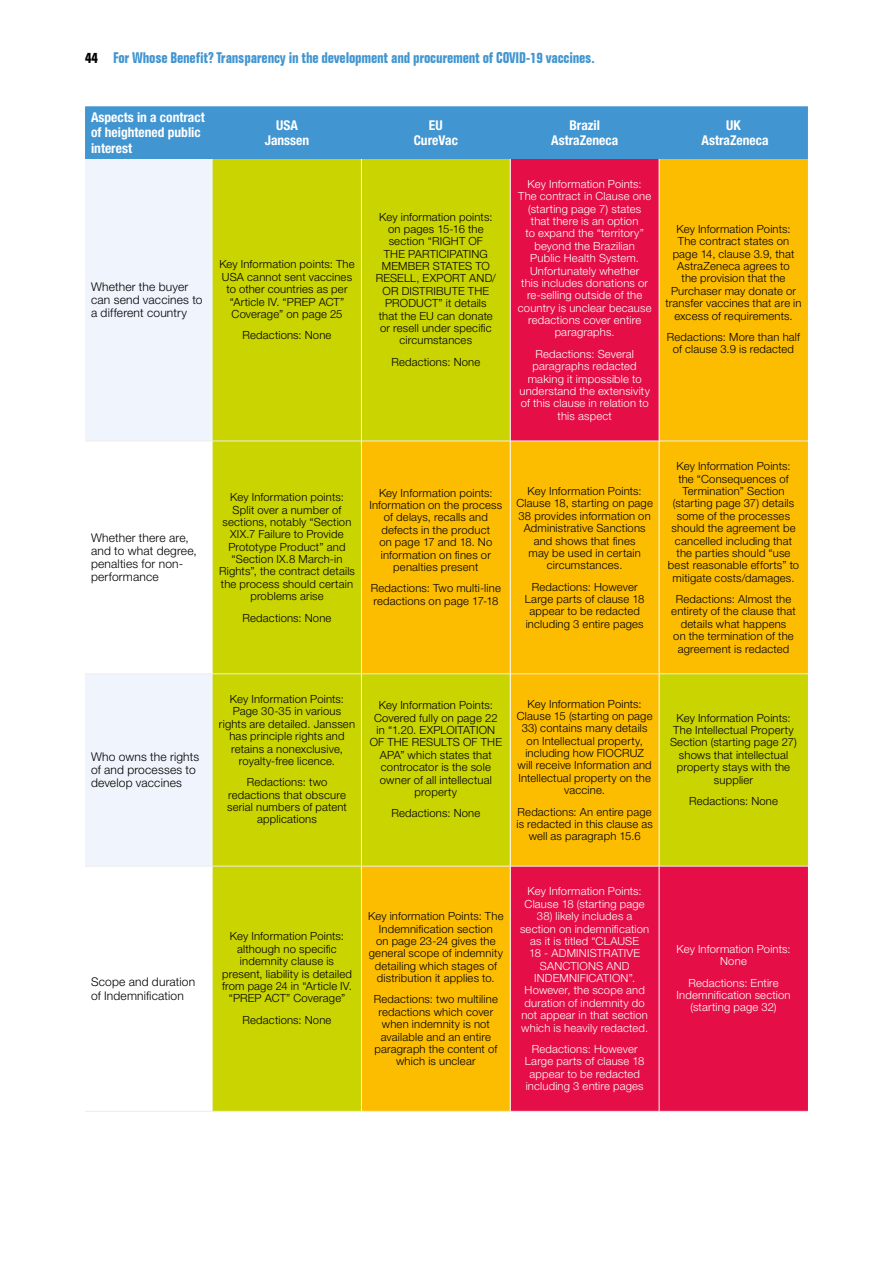
<style>
.page{position:relative;width:893px;height:1263px;background:#fff}
.page>*{position:absolute;margin:0;border:0;box-sizing:border-box;transform-origin:0 0}
.t1{font:700 condensed 15px "Folio BT";letter-spacing:-.015em;color:#4195d1}
.Table_Title{font:700 condensed 13.5px/15.6px "Helvetica Neue LT Pro";color:#fff;text-align:center}
.Body_Copy{font:300 12px/13.2px "Helvetica Neue LT Pro";letter-spacing:.015em;color:#000}
.Body_Copy-2{font:300 11.25px/12.3px "Helvetica Neue LT Pro";letter-spacing:.015em;color:#000;text-align:center}
.Body_Copy-3{font:300 11.25px/12.3px "Helvetica Neue LT Pro";letter-spacing:.015em;color:#fff;text-align:center}
.s1{color:#000}
</style>
<div class="page">
<div style="left:85px;top:106px;width:723px;height:53px;background:#4195d1"></div>
<svg style="left:85px;top:159px;width:128px;height:707px;fill:#f0f4fc"></svg>
<div style="left:213px;top:159px;width:148px;height:952px;background:#c9d400"></div>
<svg style="left:362px;top:159px;width:446px;height:952px;background:#e99313"></svg>
<hr style="left:85px;top:441px;width:128px;height:1px;background:#ededed">
<hr style="left:213px;top:441px;width:148px;height:1px;background:#ededed">
<hr style="left:362px;top:441px;width:148px;height:1px;background:#ededed">
<hr style="left:511px;top:441px;width:148px;height:1px;background:#ededed">
<hr style="left:659px;top:441px;width:149px;height:1px;background:#ededed">
<hr style="left:85px;top:673px;width:128px;height:1px;background:#ededed">
<hr style="left:213px;top:673px;width:148px;height:1px;background:#ededed">
<hr style="left:362px;top:673px;width:148px;height:1px;background:#ededed">
<hr style="left:511px;top:673px;width:148px;height:1px;background:#ededed">
<hr style="left:659px;top:673px;width:149px;height:1px;background:#ededed">
<hr style="left:85px;top:866px;width:128px;height:1px;background:#ededed">
<hr style="left:213px;top:866px;width:148px;height:1px;background:#ededed">
<hr style="left:362px;top:866px;width:148px;height:1px;background:#ededed">
<hr style="left:511px;top:866px;width:148px;height:1px;background:#ededed">
<hr style="left:659px;top:866px;width:149px;height:1px;background:#ededed">
<hr style="left:85px;top:1111px;width:128px;height:1px;background:#ededed">
<hr style="left:213px;top:1111px;width:148px;height:1px;background:#ededed">
<hr style="left:361px;top:1111px;width:149px;height:1px;background:#ededed">
<hr style="left:510px;top:1111px;width:149px;height:1px;background:#ededed">
<hr style="left:659px;top:1111px;width:149px;height:1px;background:#ededed">
<hr style="left:510px;top:159px;width:1px;height:282px;background:#fff">
<hr style="left:659px;top:159px;width:1px;height:282px;background:#fff">
<hr style="left:510px;top:441px;width:1px;height:233px;background:#fff">
<hr style="left:659px;top:441px;width:1px;height:233px;background:#fff">
<hr style="left:510px;top:674px;width:1px;height:192px;background:#fff">
<hr style="left:659px;top:674px;width:1px;height:192px;background:#fff">
<hr style="left:510px;top:866px;width:1px;height:245px;background:#fff">
<hr style="left:659px;top:866px;width:1px;height:245px;background:#fff">
<h1 class="t1" style="left:85px;top:49px;width:511px"><span class="s1">44</span> For Whose Benefit? Transparency in the development and procurement of COVID-19 vaccines.</h1>
<p class="Table_Title" style="left:91px;top:109px;width:115px;text-align:left">Aspects in a contract of heightened public interest</p>
<p class="Table_Title" style="left:265px;top:117px;width:46px">USA<br>Janssen</p>
<p class="Table_Title" style="left:414px;top:117px;width:46px">EU<br>CureVac</p>
<p class="Table_Title" style="left:551px;top:117px;width:68px">Brazil<br>AstraZeneca</p>
<p class="Table_Title" style="left:702px;top:117px;width:68px">UK<br>AstraZeneca</p>
<p class="Body_Copy" style="left:91px;top:280px;width:113px">Whether the buyer can send vaccines to a different country</p>
<p class="Body_Copy" style="left:91px;top:531px;width:107px">Whether there are, and to what degree, penalties for non&shy;performance</p>
<p class="Body_Copy" style="left:91px;top:750px;width:110px">Who owns the rights of and processes to develop vaccines</p>
<p class="Body_Copy-2" style="left:219px;top:258px;width:137px">Key Information points: The<br>USA cannot sent vaccines to other countries as per “Article IV. “PREP ACT”<br>Coverage” on page 25</p>
<p class="Body_Copy-2" style="left:243px;top:329px;width:90px">Redactions: None</p>
<p class="Body_Copy-2" style="left:376px;top:210px;width:122px">Key information points: on pages 15-16 the section “RIGHT OF<br>THE PARTICIPATING<br>MEMBER STATES TO<br>RESELL, EXPORT AND/<br>OR DISTRIBUTE THE<br>PRODUCT” it details that the EU can donate or resell under specific circumstances</p>
<p class="Body_Copy-2" style="left:391px;top:355px;width:90px">Redactions: None</p>
<p class="Body_Copy-3" style="left:518px;top:178px;width:135px">Key Information Points:<br>The contract in Clause one (starting page 7) states that there is an option<br>to expand the “territory” beyond the Brazilian<br>Public Health System.<br>Unfortunately whether<br>this includes donations or re-selling outside of the country is unclear because redactions cover entire paragraphs.</p>
<p class="Body_Copy-3" style="left:519px;top:347px;width:132px">Redactions: Several paragraphs redacted making it impossible to understand the extensivity of this clause in relation to this aspect</p>
<p class="Body_Copy-2" style="left:665px;top:223px;width:138px">Key Information Points:<br>The contract states on page 14, clause 3.9, that<br>AstraZeneca agrees to<br>the provision that the<br>Purchaser may donate or transfer vaccines that are in excess of requirements.</p>
<p class="Body_Copy-2" style="left:667px;top:331px;width:135px">Redactions: More than half of clause 3.9 is redacted</p>
<p class="Body_Copy-2" style="left:219px;top:491px;width:137px">Key Information points:<br>Split over a number of sections, notably “Section<br>XIX.7 Failure to Provide<br>Prototype Product” and “Section IX.8 March-in<br>Rights”, the contract details the process should certain problems arise</p>
<p class="Body_Copy-2" style="left:243px;top:611px;width:90px">Redactions: None</p>
<p class="Body_Copy-2" style="left:369px;top:486px;width:134px">Key Information points:<br>Information on the process of delays, recalls and defects in the product<br>on page 17 and 18. No information on fines or penalties present</p>
<p class="Body_Copy-2" style="left:371px;top:582px;width:132px;text-align:left">Redactions: Two multi-line redactions on page 17-18</p>
<p class="Body_Copy-2" style="left:516px;top:485px;width:138px">Key Information Points:<br>Clause 18, starting on page<br>38 provides information on<br>Administrative Sanctions and shows that fines<br>may be used in certain circumstances.</p>
<p class="Body_Copy-2" style="left:525px;top:580px;width:121px">Redactions: However<br>Large parts of clause 18 appear to be redacted including 3 entire pages</p>
<p class="Body_Copy-2" style="left:668px;top:460px;width:133px">Key Information Points: the “Consequences of<br>Termination” Section (starting page 37) details some of the processes should the agreement be cancelled including that the parties should “use best reasonable efforts” to mitigate costs/damages.</p>
<p class="Body_Copy-2" style="left:671px;top:593px;width:126px">Redactions: Almost the entirety of the clause that details what happens<br>on the termination of the agreement is redacted</p>
<p class="Body_Copy-2" style="left:219px;top:693px;width:138px">Key Information Points:<br>Page 30-35 in various rights are detailed. Janssen has principle rights and retains a nonexclusive, royalty-free licence.</p>
<p class="Body_Copy-2" style="left:227px;top:776px;width:121px">Redactions: two redactions that obscure serial numbers of patent applications</p>
<p class="Body_Copy-2" style="left:370px;top:699px;width:134px">Key Information Points:<br>Covered fully on page 22 in “1.20. EXPLOITATION<br>OF THE RESULTS OF THE<br>APA” which states that controcator is the sole owner of all intellectual property</p>
<p class="Body_Copy-2" style="left:391px;top:807px;width:90px">Redactions: None</p>
<p class="Body_Copy-2" style="left:517px;top:697px;width:137px">Key Information Points:<br>Clause 15 (starting on page</p>
<p class="Body_Copy-2" style="left:518px;top:722px;width:136px">33) contains many details on Intellectual property, including how FIOCRUZ will receive Information and<br>Intellectual property on the vaccine.</p>
<p class="Body_Copy-2" style="left:516px;top:805px;width:138px">Redactions: An entire page is redacted in this clause as well as paragraph 15.6</p>
<p class="Body_Copy-2" style="left:670px;top:711px;width:128px">Key Information Points:<br>The Intellectual Property<br>Section (starting page 27) shows that intellectual property stays with the supplier</p>
<p class="Body_Copy-2" style="left:689px;top:794px;width:90px">Redactions: None</p>
<p class="Body_Copy" style="left:91px;top:975px;width:106px">Scope and duration of Indemnification</p>
<p class="Body_Copy-2" style="left:222px;top:930px;width:132px">Key Information Points: although no specific indemnity clause is present, liability is detailed from page 24 in “Article IV. “PREP ACT” Coverage”</p>
<p class="Body_Copy-2" style="left:243px;top:1013px;width:90px">Redactions: None</p>
<p class="Body_Copy-2" style="left:368px;top:910px;width:137px">Key information Points: The<br>Indemnification section<br>on page 23-24 gives the general scope of indemnity detailing which stages of distribution it applies to.</p>
<p class="Body_Copy-2" style="left:374px;top:993px;width:126px">Redactions: two multiline redactions which cover when indemnity is not available and an entire paragraph the content of which is unclear</p>
<p class="Body_Copy-3" style="left:525px;top:885px;width:122px;text-align:left">Key Information Points:<br>Clause 18 (starting page</p>
<p class="Body_Copy-3" style="left:520px;top:910px;width:131px">38) likely includes a section on indemnification as it is titled “CLAUSE<br>18 - ADMINISTRATIVE<br>SANCTIONS AND<br>INDEMNIFICATION”.<br>However, the scope and duration of indemnity do not appear in that section which is heavily redacted.</p>
<p class="Body_Copy-3" style="left:525px;top:1042px;width:121px">Redactions: However<br>Large parts of clause 18 appear to be redacted including 3 entire pages</p>
<p class="Body_Copy-3" style="left:676px;top:942px;width:116px">Key Information Points:<br>None</p>
<p class="Body_Copy-3" style="left:676px;top:976px;width:116px">Redactions: Entire<br>Indemnification section (starting page 32)</p>
</div>
